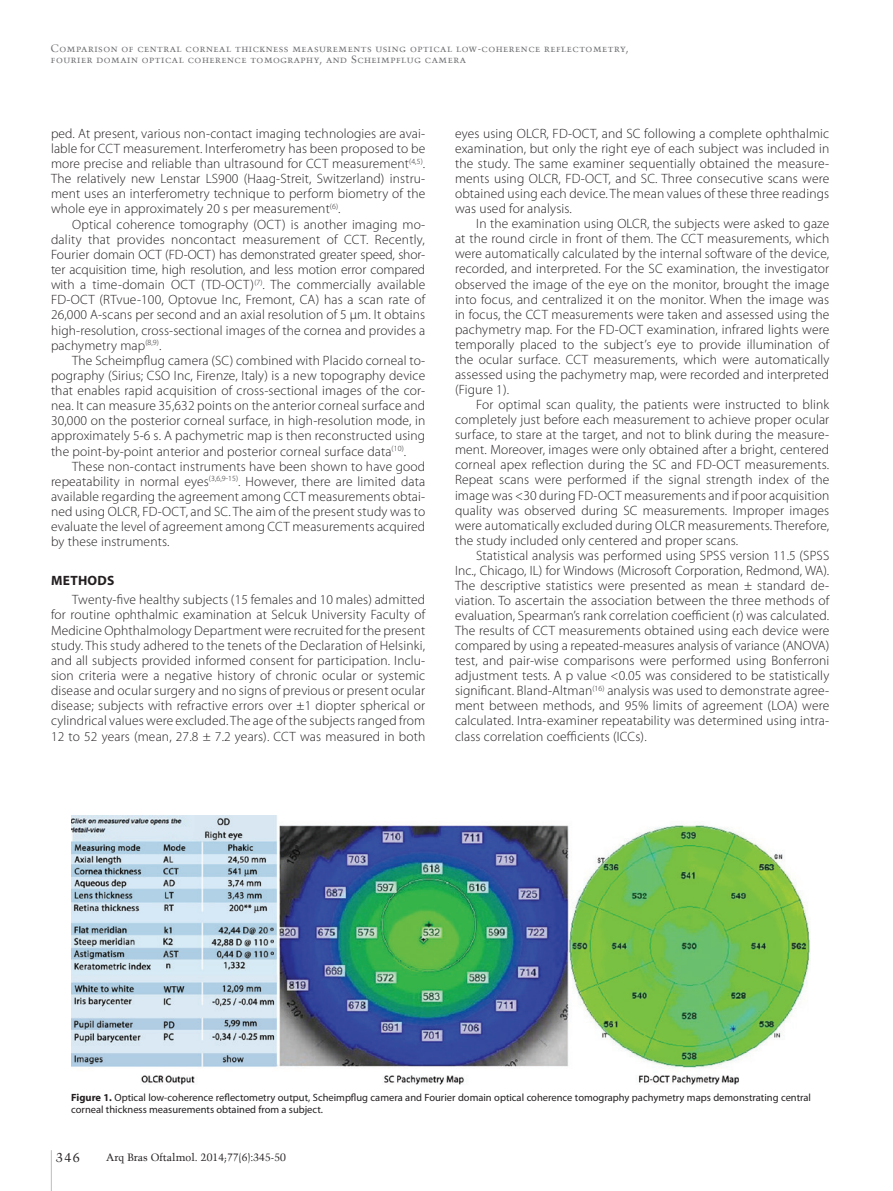
<style>
.page{position:relative;width:893px;height:1191px;background:#fff}
.page>*{position:absolute;margin:0;border:0;box-sizing:border-box;transform-origin:0 0}
.t1{font:300 13.5px/15px "Myriad Pro";letter-spacing:.01em;color:#231f20;text-align:justify}
.t2{font:700 13.5px "Myriad Pro";letter-spacing:.02em;color:#231f20}
.t3{font:12.75px "Trump Mediaeval LT Std";color:#231f20}
.t4{font:10.5px/12px "Myriad Pro";color:#231f20}
.t5{font:10.5px/11.2px "Trump Mediaeval LT Std";letter-spacing:.04em;color:#6c6d70}
.t6{font:10.5px "Trump Mediaeval LT Std";color:#231f20}
.s1{font-weight:700}
</style>
<div class="page">
<hr style="left:51px;top:1150px;width:1px;height:41px;background:#bcbdc0">
<img style="left:71px;top:815px;width:740px;height:270px">
<p class="t5" style="left:51px;top:43px;width:579px">Comparison of central corneal thickness measurements using optical low-coherence reflectometry, fourier domain optical coherence tomography, and Scheimpflug camera</p>
<p class="t1" style="left:51px;top:126px;width:376px">ped. At present, various non-contact imaging technologies are avai&shy;lable for CCT measurement. Interferometry has been proposed to be more precise and reliable than ultrasound for CCT measurement<sup>(4,5)</sup>.<br>The relatively new Lenstar LS900 (Haag-Streit, Switzerland) instru&shy;ment uses an interferometry technique to perform biometry of the whole eye in approximately 20 s per measurement<sup>(6)</sup>.</p>
<p class="t1" style="left:51px;top:217px;width:376px;text-indent:21px">Optical coherence tomography (OCT) is another imaging mo&shy;dality that provides noncontact measurement of CCT. Recently, Fourier domain OCT (FD-OCT) has demonstrated greater speed, shor&shy;ter acquisition time, high resolution, and less motion error compared with a time-domain OCT (TD-OCT)<sup>(7)</sup>. The commercially available FD-OCT (RTvue-100, Optovue Inc, Fremont, CA) has a scan rate of 26,000 A-scans per second and an axial resolution of 5 µm. It obtains high-resolution, cross-sectional images of the cornea and provides a pachymetry map<sup>(8,9)</sup>.</p>
<p class="t1" style="left:51px;top:353px;width:376px;text-align:left;text-indent:21px">The Scheimpflug camera (SC) combined with Placido corneal to-- pography (Sirius; CSO Inc, Firenze, Italy) is a new topography device that enables rapid acquisition of cross-sectional images of the cor&shy;nea. It can measure 35,632 points on the anterior corneal surface and 30,000 on the posterior corneal surface, in high-resolution mode, in approximately 5-6 s. A pachymetric map is then reconstructed using the point-by-point anterior and posterior corneal surface data<sup>(10)</sup>.</p>
<p class="t1" style="left:51px;top:459px;width:376px;text-indent:21px">These non-contact instruments have been shown to have good repeatability in normal eyes<sup>(3,6,9-15)</sup>. However, there are limited data available regarding the agreement among CCT measurements obtai&shy;ned using OLCR, FD-OCT, and SC. The aim of the present study was to evaluate the level of agreement among CCT measurements acquired by these instruments.</p>
<p class="t2" style="left:51px;top:571px;width:65px">METHODS</p>
<p class="t1" style="left:51px;top:592px;width:376px;text-indent:21px">Twenty-five healthy subjects (15 females and 10 males) admitted for routine ophthalmic examination at Selcuk University Faculty of Medicine Ophthalmology Department were recruited for the present study. This study adhered to the tenets of the Declaration of Helsinki, and all subjects provided informed consent for participation. Inclu&shy;sion criteria were a negative history of chronic ocular or systemic disease and ocular surgery and no signs of previous or present ocular disease; subjects with refractive errors over ±1 diopter spherical or cylindrical values were excluded. The age of the subjects ranged from 12 to 52 years (mean, 27.8 ± 7.2 years). CCT was measured in both</p>
<p class="t1" style="left:455px;top:126px;width:376px">eyes using OLCR, FD-OCT, and SC following a complete ophthalmic examination, but only the right eye of each subject was included in the study. The same examiner sequentially obtained the measure&shy;ments using OLCR, FD-OCT, and SC. Three consecutive scans were obtained using each device. The mean values of these three readings was used for analysis.</p>
<p class="t1" style="left:455px;top:216px;width:376px;text-indent:21px">In the examination using OLCR, the subjects were asked to gaze at the round circle in front of them. The CCT measurements, which were automatically calculated by the internal software of the device, recorded, and interpreted. For the SC examination, the investigator observed the image of the eye on the monitor, brought the image into focus, and centralized it on the monitor. When the image was in focus, the CCT measurements were taken and assessed using the pachymetry map. For the FD-OCT examination, infrared lights were temporally placed to the subject’s eye to provide illumination of the ocular surface. CCT measurements, which were automatically assessed using the pachymetry map, were recorded and interpreted (Figure 1).</p>
<p class="t1" style="left:455px;top:397px;width:376px;text-indent:21px">For optimal scan quality, the patients were instructed to blink completely just before each measurement to achieve proper ocular surface, to stare at the target, and not to blink during the measure&shy;ment. Moreover, images were only obtained after a bright, centered corneal apex reflection during the SC and FD-OCT measurements.<br>Repeat scans were performed if the signal strength index of the image was &lt;30 during FD-OCT measurements and if poor acquisition quality was observed during SC measurements. Improper images were automatically excluded during OLCR measurements. Therefore, the study included only centered and proper scans.</p>
<p class="t1" style="left:455px;top:548px;width:376px;text-indent:21px">Statistical analysis was performed using SPSS version 11.5 (SPSS Inc., Chicago, IL) for Windows (Microsoft Corporation, Redmond, WA).<br>The descriptive statistics were presented as mean ± standard de&shy;viation. To ascertain the association between the three methods of evaluation, Spearman’s rank correlation coefficient (r) was calculated.<br>The results of CCT measurements obtained using each device were compared by using a repeated-measures analysis of variance (ANOVA) test, and pair-wise comparisons were performed using Bonferroni adjustment tests. A p value &lt;0.05 was considered to be statistically significant. Bland-Altman<sup>(16)</sup> analysis was used to demonstrate agree&shy;ment between methods, and 95% limits of agreement (LOA) were calculated. Intra-examiner repeatability was determined using intra&shy;class correlation coefficients (ICCs).</p>
<p class="t4" style="left:71px;top:1091px;width:741px"><span class="s1">Figure 1.</span> Optical low-coherence reflectometry output, Scheimpflug camera and Fourier domain optical coherence tomography pachymetry maps demonstrating central corneal thickness measurements obtained from a subject.</p>
<p class="t3" style="left:56px;top:1149px;width:25px">346</p>
<p class="t6" style="left:106px;top:1151px;width:181px">Arq Bras Oftalmol. 2014;77(6):345-50</p>
</div>
